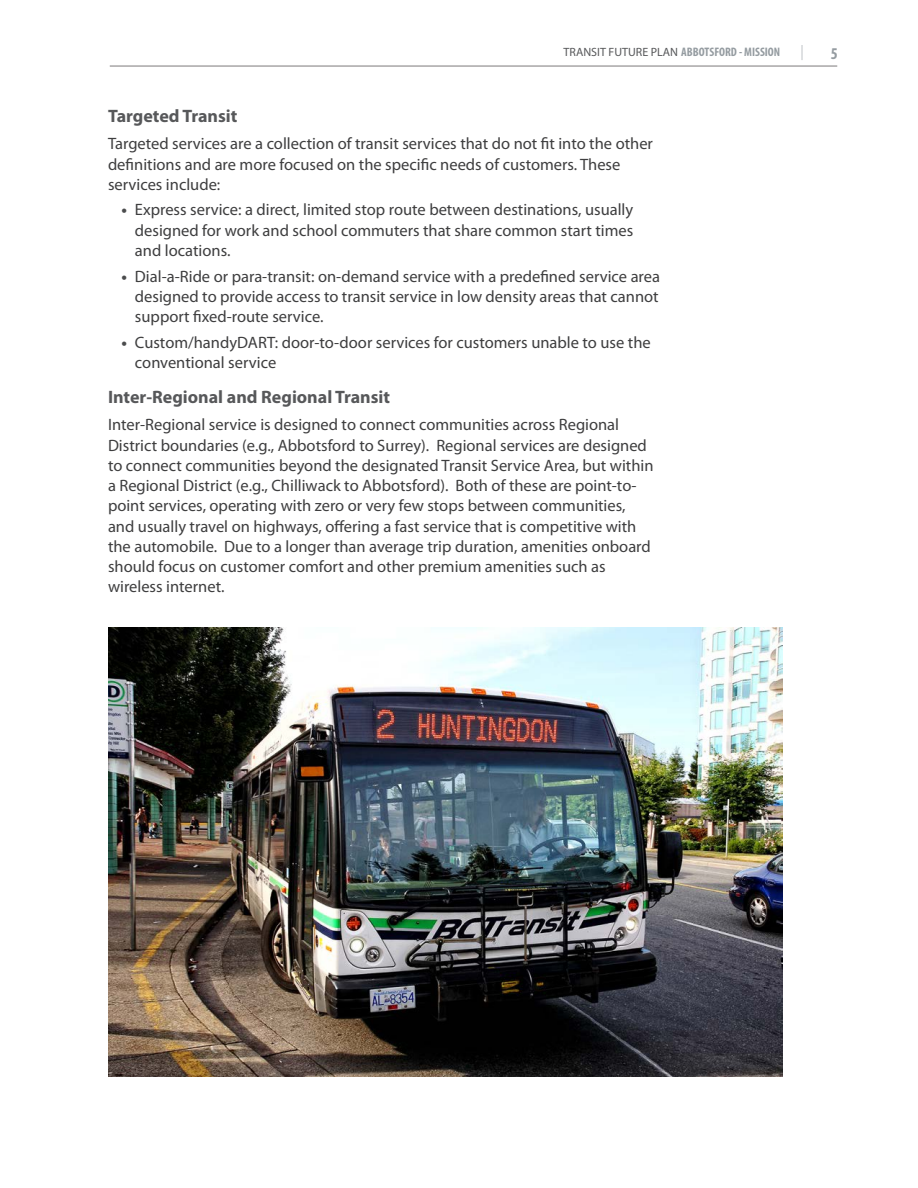
<style>
.page{position:relative;width:918px;height:1188px;background:#fff}
.page>*{position:absolute;margin:0;border:0;box-sizing:border-box;transform-origin:0 0}
.Body____Heading_2{font:700 18px "Myriad Pro";color:#57585a}
.Body____Paragraph{font:16.5px/20.2px "Myriad Pro";color:#3e3e3f}
.t1{font:700 condensed 16.5px "Myriad Pro";color:#959ca1}
.t2{font:700 condensed 12.3px "Myriad Pro";color:#959ca1}
.s1{font-weight:400;font-stretch:normal;font-size:12px;color:#57585a}
.s2{font-weight:700;color:#4b4c4d}
</style>
<div class="page">
<hr style="left:110px;top:66px;width:727px;height:1px;background:#231f20">
<svg style="left:802px;top:45px;width:1px;height:15px"></svg>
<img style="left:108px;top:627px;width:674px;height:450px">
<p class="t2" style="left:564px;top:44px;width:218px"><span class="s1">TRANSIT FUTURE PLAN</span> ABBOTSFORD - MISSION</p>
<p class="t1" style="left:831px;top:43px;width:9px">5</p>
<p class="Body____Heading_2" style="left:108px;top:105px;width:131px">Targeted Transit</p>
<p class="Body____Paragraph" style="left:108px;top:134px;width:547px">Targeted services are a collection of transit services that do not fit into the other definitions and are more focused on the specific needs of customers. These services include:</p>
<p class="Body____Paragraph" style="left:135px;top:200px;width:500px;text-align:justify;text-indent:-13px"><span class="s2">•</span> Express service: a direct, limited stop route between destinations, usually designed for work and school commuters that share common start times and locations.</p>
<p class="Body____Paragraph" style="left:135px;top:266px;width:527px;text-align:justify;text-indent:-13px"><span class="s2">•</span> Dial-a-Ride or para-transit: on-demand service with a predefined service area designed to provide access to transit service in low density areas that cannot support fixed-route service.</p>
<p class="Body____Paragraph" style="left:135px;top:332px;width:517px;text-indent:-13px"><span class="s2">•</span> Custom/handyDART: door-to-door services for customers unable to use the conventional service</p>
<p class="Body____Heading_2" style="left:108px;top:386px;width:284px">Inter-Regional and Regional Transit</p>
<p class="Body____Paragraph" style="left:108px;top:415px;width:547px">Inter-Regional service is designed to connect communities across Regional District boundaries (e.g., Abbotsford to Surrey). Regional services are designed to connect communities beyond the designated Transit Service Area, but within a Regional District (e.g., Chilliwack to Abbotsford). Both of these are point-to&shy;point services, operating with zero or very few stops between communities, and usually travel on highways, offering a fast service that is competitive with the automobile. Due to a longer than average trip duration, amenities onboard should focus on customer comfort and other premium amenities such as wireless internet.</p>
</div>
